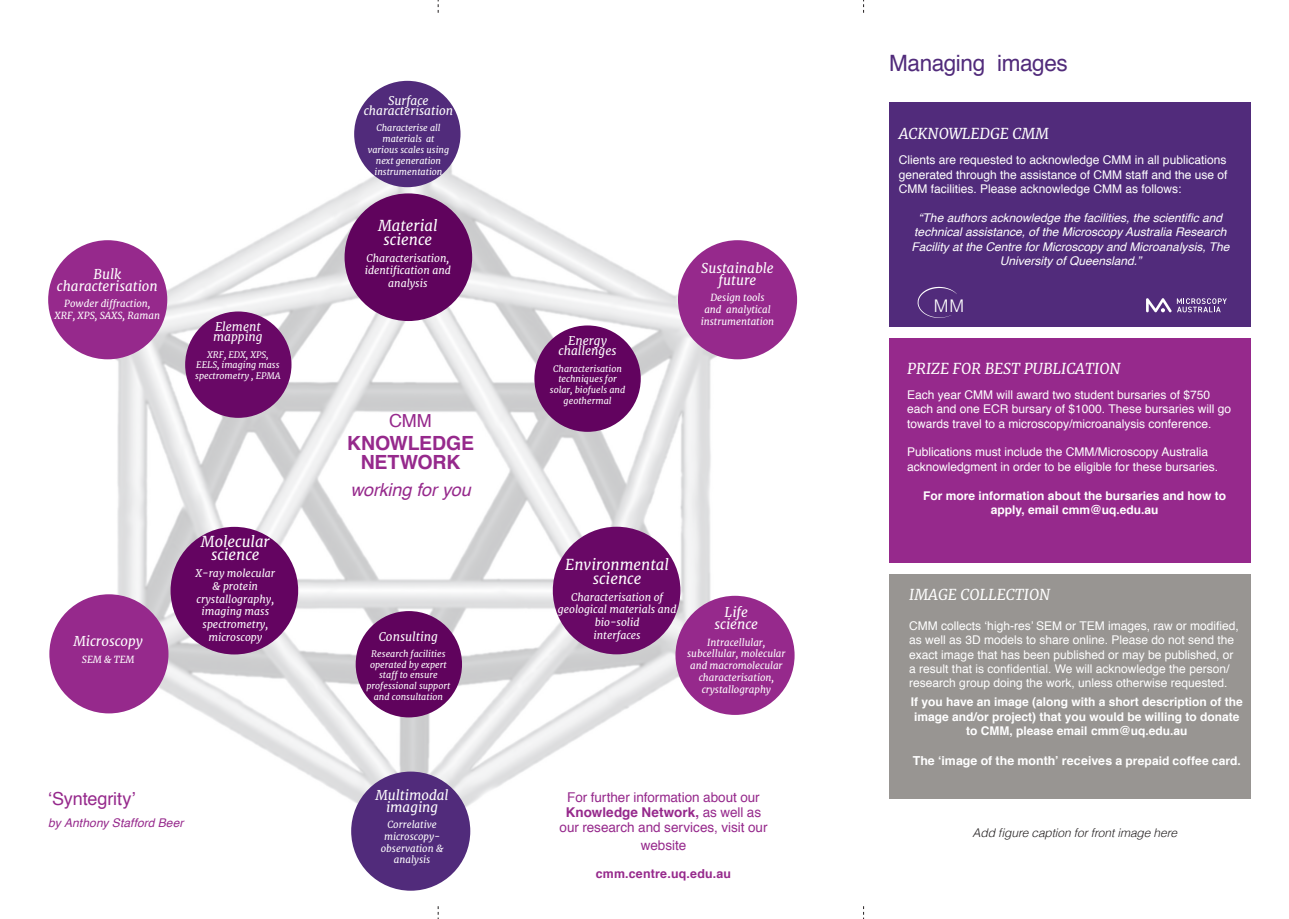
<style>
.page{position:relative;width:1289px;height:919px;background:#fff}
.page>*{position:absolute;margin:0;border:0;box-sizing:border-box;transform-origin:0 0}
.t1{font:22.5px "Helvetica";letter-spacing:-.02em;color:#512b7b}
.t2{font:700 19.5px/19.5px "Helvetica";letter-spacing:-.01em;color:#96298c;text-align:center}
.t3{font:18px "Helvetica";letter-spacing:-.01em;color:#96298c}
.t4{font:italic 18px "Helvetica";letter-spacing:-.01em;color:#96298c}
.t5{font:300 17.4px "Helvetica";color:#fff}
.t6{font:italic 15px/13.5px "Merriweather";color:#fff;text-align:center}
.t7{font:13.5px/15px "Helvetica";color:#96298c;text-align:center}
.t8{font:italic 13.5px/12px "Merriweather";color:#fff;text-align:center}
.t9{font:700 12.3px "Helvetica";letter-spacing:.005em;color:#fff}
.t10{font:700 12.3px "Helvetica";letter-spacing:.015em;color:#96298c}
.t11{font:12px/14.4px "Helvetica";color:#fff}
.t12{font:700 12px/14.4px "Helvetica";color:#fff;text-align:center}
.t13{font:italic 12px/14.4px "Helvetica";color:#fff;text-align:center}
.t14{font:italic 12px/10.5px "Merriweather";color:#fff;text-align:center}
.t15{font:italic 300 12px "Helvetica";letter-spacing:-.01em;color:#231f20}
.t16{font:italic 12px "Helvetica";letter-spacing:.005em;color:#96298c}
.t17{font:italic 10.5px/12.6px "Merriweather";color:#fff;text-align:center}
.t18{font:italic 9.75px/11.7px "Merriweather";color:#fff;text-align:center}
.t19{font:italic 9px/10.8px "Merriweather";color:#fff;text-align:center}
.s1{font-weight:700}
.s2{font-size:12px}
</style>
<div class="page">
<img style="left:48px;top:80px;width:750px;height:782px">
<div style="left:354px;top:81px;width:106px;height:106px;background:#512b7b;border-radius:50%"></div>
<div style="left:344px;top:193px;width:128px;height:128px;background:#60035d;border-radius:50%"></div>
<div style="left:678px;top:240px;width:119px;height:119px;background:#96298c;border-radius:50%"></div>
<div style="left:534px;top:325px;width:106px;height:107px;background:#62035f;border-radius:50%"></div>
<div style="left:553px;top:526px;width:127px;height:128px;background:#690866;border-radius:50%"></div>
<div style="left:675px;top:595px;width:119px;height:119px;background:#96298c;border-radius:50%"></div>
<div style="left:356px;top:611px;width:106px;height:106px;background:#60035d;border-radius:50%"></div>
<div style="left:351px;top:771px;width:119px;height:119px;background:#512b7b;border-radius:50%"></div>
<div style="left:48px;top:240px;width:119px;height:119px;background:#96298c;border-radius:50%"></div>
<div style="left:185px;top:311px;width:106px;height:107px;background:#690866;border-radius:50%"></div>
<div style="left:170px;top:527px;width:128px;height:127px;background:#640461;border-radius:50%"></div>
<div style="left:49px;top:594px;width:119px;height:119px;background:#96298c;border-radius:50%"></div>
<div style="left:889px;top:102px;width:361px;height:225px;background:#512b7b"></div>
<div style="left:889px;top:338px;width:361px;height:225px;background:#96298c"></div>
<div style="left:889px;top:574px;width:361px;height:225px;background:#989592"></div>
<svg style="left:917px;top:287px;width:39px;height:31px"></svg>
<svg style="left:1146px;top:298px;width:80px;height:14px"></svg>
<p class="t8" style="left:57px;top:268px;width:102px">Bulk characterisation</p>
<p class="t18" style="left:55px;top:298px;width:107px">Powder diffraction,<br>XRF, XPS, SAXS, Raman</p>
<p class="t14" style="left:213px;top:321px;width:51px;text-align:left">Element mapping</p>
<p class="t19" style="left:195px;top:349px;width:87px">XRF, EDX, XPS,<br>EELS, imaging mass spectrometry , EPMA</p>
<p class="t6" style="left:201px;top:534px;width:70px">Molecular science</p>
<p class="t17" style="left:195px;top:567px;width:81px">X-ray molecular &amp; protein crystallography, imaging mass spectrometry,</p>
<p class="t8" style="left:73px;top:634px;width:71px">Microscopy</p>
<p class="t17" style="left:208px;top:630px;width:55px">microscopy</p>
<p class="t18" style="left:82px;top:653px;width:54px">SEM &amp; TEM</p>
<h3 class="t3" style="left:48px;top:785px;width:89px">‘Syntegrity’</h3>
<p class="t16" style="left:48px;top:813px;width:137px">by Anthony Stafford Beer</p>
<p class="t14" style="left:363px;top:95px;width:91px">Surface characterisation</p>
<p class="t19" style="left:368px;top:123px;width:83px">Characterise all materials at various scales using next generation instrumentation</p>
<p class="t6" style="left:378px;top:219px;width:61px">Material science</p>
<p class="t17" style="left:365px;top:251px;width:88px">Characterisation, identification and analysis</p>
<p class="t8" style="left:701px;top:262px;width:74px">Sustainable future</p>
<p class="t18" style="left:700px;top:292px;width:75px">Design tools and analytical instrumentation</p>
<p class="t14" style="left:558px;top:335px;width:60px">Energy challenges</p>
<p class="t19" style="left:550px;top:363px;width:77px">Characterisation techniques for solar, biofuels and geothermal</p>
<h3 class="t3" style="left:389px;top:407px;width:44px">CMM</h3>
<h2 class="t2" style="left:347px;top:433px;width:128px">KNOWLEDGE<br>NETWORK</h2>
<h3 class="t4" style="left:350px;top:475px;width:122px">working for you</h3>
<p class="t14" style="left:379px;top:631px;width:61px">Consulting</p>
<p class="t19" style="left:366px;top:648px;width:85px">Research facilities operated by expert staff to ensure professional support and consultation</p>
<p class="t8" style="left:375px;top:789px;width:74px">Multimodal imaging</p>
<p class="t18" style="left:381px;top:818px;width:64px">Correlative microscopy&shy;observation &amp; analysis</p>
<p class="t6" style="left:565px;top:558px;width:105px">Environmental science</p>
<p class="t17" style="left:558px;top:590px;width:120px">Characterisation of geological materials and bio-solid<br>interfaces</p>
<p class="t8" style="left:714px;top:605px;width:45px">Life science</p>
<p class="t18" style="left:687px;top:636px;width:100px">Intracellular, subcellular, molecular and macromolecular characterisation, crystallography</p>
<p class="t7" style="left:559px;top:790px;width:209px">For further information about our<br><span class="s1">Knowledge Network,</span> as well as our research and services, visit our</p>
<p class="t7" style="left:640px;top:838px;width:47px">website</p>
<p class="t10" style="left:596px;top:863px;width:137px">cmm.centre.uq.edu.au</p>
<h1 class="t1" style="left:889px;top:46px;width:180px">Managing images</h1>
<p class="t6" style="left:898px;top:127px;width:152px">ACKNOWLEDGE CMM</p>
<p class="t11" style="left:898px;top:153px;width:330px;text-align:justify">Clients are requested to acknowledge CMM in all publications generated through the assistance of CMM staff and the use of CMM facilities. Please acknowledge CMM as follows:</p>
<p class="t13" style="left:911px;top:211px;width:319px">“The authors acknowledge the facilities, the scientific and technical assistance, of the Microscopy Australia Research Facility at the Centre for Microscopy and Microanalysis, The University of Queensland.”</p>
<h3 class="t5" style="left:933px;top:290px;width:32px">MM</h3>
<p class="t6" style="left:907px;top:361px;width:215px">PRIZE FOR BEST PUBLICATION</p>
<p class="t11" style="left:907px;top:388px;width:325px">Each year CMM will award two student bursaries of $750 each and one ECR bursary of $1000. These bursaries will go towards travel to a microscopy/microanalysis conference.</p>
<p class="t11" style="left:907px;top:445px;width:312px">Publications must include the CMM/Microscopy Australia acknowledgment in order to be eligible for these bursaries.</p>
<p class="t12" style="left:923px;top:488px;width:304px">For more information about the bursaries and how to apply, email cmm@uq.edu.au</p>
<p class="t6" style="left:909px;top:588px;width:143px">IMAGE COLLECTION</p>
<p class="t11" style="left:909px;top:618px;width:331px">CMM collects ‘high-res’ SEM or TEM images, raw or modified, as well as 3D models to share online. Please do not send the exact image that has been published or may be published, or a result that is confidential. We will acknowledge the person/ research group doing the work, unless otherwise requested.</p>
<p class="t12" style="left:910px;top:694px;width:334px">If you have an image (along with a short description of the image and/or project) that you would be willing to donate to CMM, please email cmm@uq.edu.au</p>
<p class="t9" style="left:912px;top:750px;width:330px">The ‘image of the month’ receives a <span class="s2">prepaid coffee card.</span></p>
<p class="t15" style="left:972px;top:822px;width:206px">Add figure caption for front image here</p>
</div>
